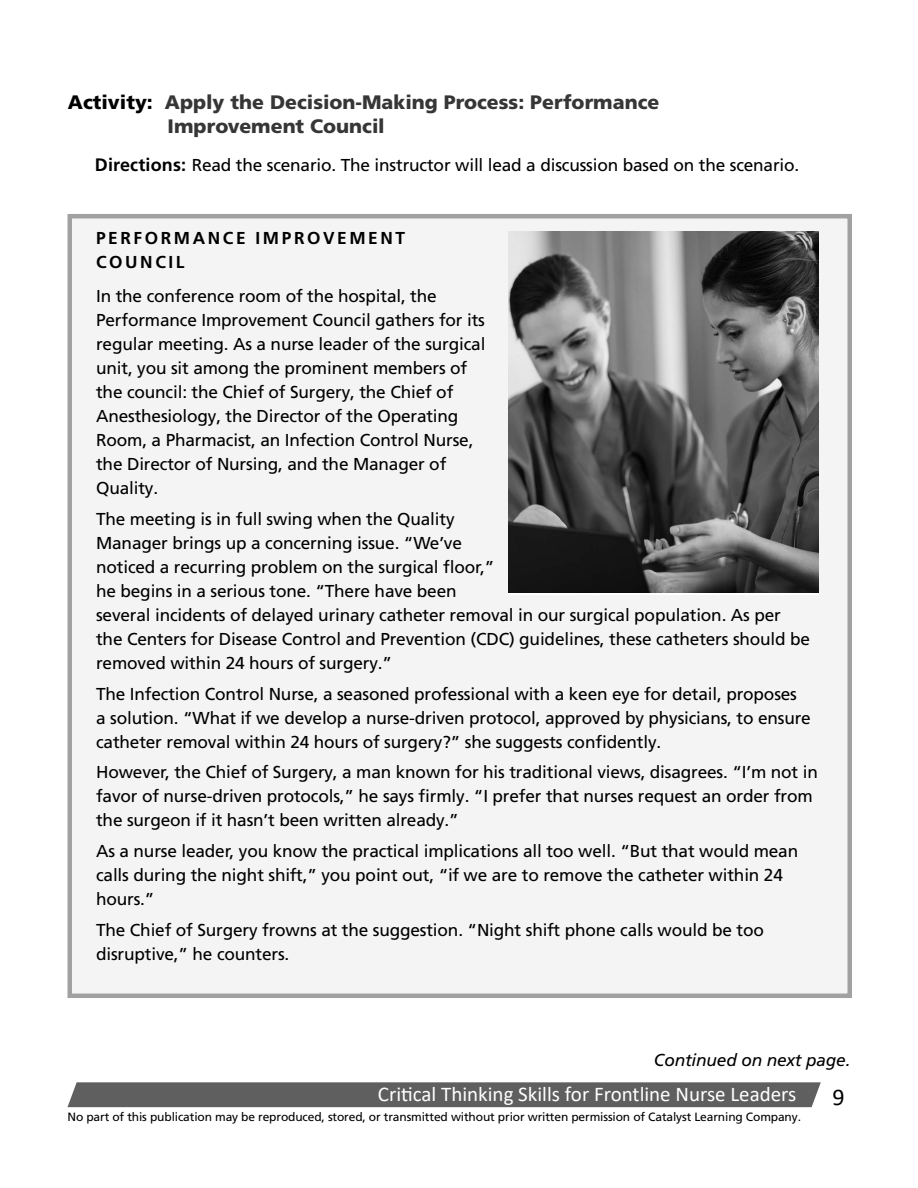
<style>
.page{position:relative;width:918px;height:1188px;background:#fff}
.page>*{position:absolute;margin:0;border:0;box-sizing:border-box;transform-origin:0 0}
.t1{font:24px "Calibri";color:#000}
.t2{font:21px "Calibri";color:#fff}
.subhead1{font:900 19.5px "Frutiger LT Pro";color:#363636}
.New_Body_texy{font:17.25px/24px "Frutiger LT Pro";letter-spacing:-.01em;color:#000}
.Subhead2{font:17.25px "Frutiger LT Pro";letter-spacing:-.01em;color:#000}
.New_Body_texy-2{font:700 17.25px/24px "Frutiger LT Pro";letter-spacing:.15em;color:#000}
.New_Body_texy-3{font:italic 17.25px "Frutiger LT Pro";letter-spacing:-.01em;color:#000}
.t3{font:12px "Frutiger LT Pro";letter-spacing:-.01em;color:#000}
.s1{color:#000}
.s2{font-weight:700;font-size:18px}
</style>
<div class="page">
<div style="left:68px;top:1082px;width:753px;height:25px;background:#5f5f5f"></div>
<div style="left:68px;top:214px;width:784px;height:784px;background:#f4f4f4;border:4px solid #a1a1a1"></div>
<img style="left:508px;top:231px;width:311px;height:361px">
<p class="subhead1" style="left:68px;top:91px;width:593px"><span class="s1">Activity:</span> Apply the Decision-Making Process: Performance</p>
<p class="subhead1" style="left:168px;top:114px;width:219px">Improvement Council</p>
<p class="Subhead2" style="left:95px;top:155px;width:706px"><span class="s2">Directions:</span> Read the scenario. The instructor will lead a discussion based on the scenario.</p>
<p class="New_Body_texy-2" style="left:96px;top:226px;width:310px">PERFORMANCE IMPROVEMENT<br>COUNCIL</p>
<p class="New_Body_texy" style="left:96px;top:284px;width:391px">In the conference room of the hospital, the Performance Improvement Council gathers for its regular meeting. As a nurse leader of the surgical unit, you sit among the prominent members of the council: the Chief of Surgery, the Chief of Anesthesiology, the Director of the Operating Room, a Pharmacist, an Infection Control Nurse, the Director of Nursing, and the Manager of Quality.</p>
<p class="New_Body_texy" style="left:96px;top:507px;width:716px">The meeting is in full swing when the Quality<br>Manager brings up a concerning issue. “We’ve<br>noticed a recurring problem on the surgical floor,”<br>he begins in a serious tone. “There have been<br>several incidents of delayed urinary catheter removal in our surgical population. As per the Centers for Disease Control and Prevention (CDC) guidelines, these catheters should be removed within 24 hours of surgery.”</p>
<p class="New_Body_texy" style="left:96px;top:682px;width:716px">The Infection Control Nurse, a seasoned professional with a keen eye for detail, proposes a solution. “What if we develop a nurse-driven protocol, approved by physicians, to ensure catheter removal within 24 hours of surgery?” she suggests confidently.</p>
<p class="New_Body_texy" style="left:96px;top:761px;width:723px">However, the Chief of Surgery, a man known for his traditional views, disagrees. “I’m not in favor of nurse-driven protocols,” he says firmly. “I prefer that nurses request an order from the surgeon if it hasn’t been written already.”</p>
<p class="New_Body_texy" style="left:96px;top:839px;width:704px">As a nurse leader, you know the practical implications all too well. “But that would mean calls during the night shift,” you point out, “if we are to remove the catheter within 24 hours.”</p>
<p class="New_Body_texy" style="left:96px;top:918px;width:669px">The Chief of Surgery frowns at the suggestion. “Night shift phone calls would be too disruptive,” he counters.</p>
<p class="New_Body_texy-3" style="left:654px;top:1050px;width:198px">Continued on next page.</p>
<p class="t2" style="left:378px;top:1080px;width:420px">Critical Thinking Skills for Frontline Nurse Leaders</p>
<h1 class="t1" style="left:832px;top:1080px;width:14px">9</h1>
<p class="t3" style="left:68px;top:1110px;width:735px">No part of this publication may be reproduced, stored, or transmitted without prior written permission of Catalyst Learning Company.</p>
</div>
